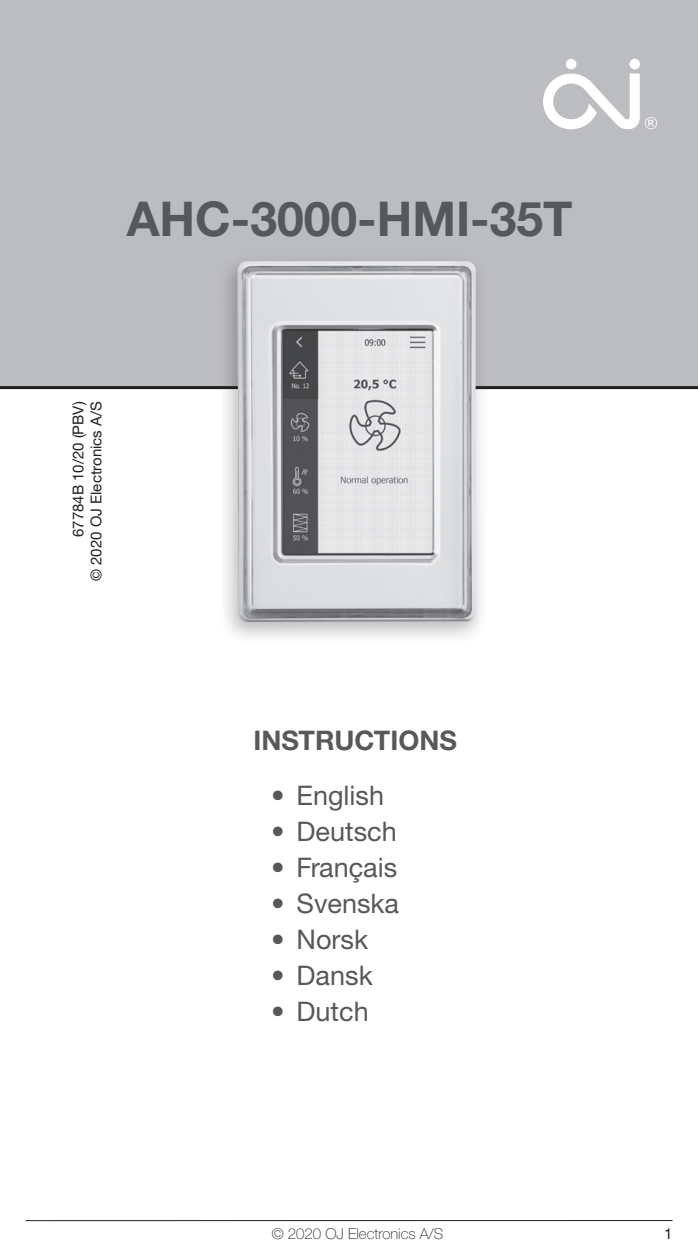
<style>
.page{position:relative;width:698px;height:1259px;background:#fff}
.page>*{position:absolute;margin:0;border:0;box-sizing:border-box;transform-origin:0 0}
.t1{font:700 48px "Helvetica Neue LTW1 G";color:#57585a}
.t2{font:27px "Helvetica Neue LTW1 G";color:#57585a}
.t3{font:700 27px "Helvetica Neue LTW1 G";color:#57585a}
.t4{font:15px/18px "Helvetica Neue LTW1 G";color:#231f20;text-align:right}
.t5{font:100 15px "Helvetica Neue LTW1 G";color:#231f20}
</style>
<div class="page">
<hr style="left:26px;top:1220px;width:646px;height:1px;background:#231f20">
<div style="left:0;top:0;width:697px;height:386px;background:#bcbdc0"></div>
<hr style="left:0;top:386px;width:697px;height:3px;background:#231f20">
<div style="left:217px;top:252px;width:271px;height:394px;background:#231f20;opacity:.3"></div>
<img style="left:237px;top:261px;width:240px;height:361px">
<svg style="left:543px;top:59px;width:114px;height:70px"></svg>
<h1 class="t1" style="left:127px;top:189px;width:447px">AHC-3000-HMI-35T</h1>
<p class="t4" style="left:69px;top:581px;width:181px;rotate:-90deg">67784B 10/20 (PBV)<br>© 2020 OJ Electronics A/S</p>
<p class="t3" style="left:253px;top:723px;width:205px">INSTRUCTIONS</p>
<p class="t2" style="left:271px;top:778px;width:115px">• English</p>
<p class="t2" style="left:271px;top:814px;width:127px">• Deutsch</p>
<p class="t2" style="left:271px;top:850px;width:128px">• Français</p>
<p class="t2" style="left:271px;top:886px;width:129px">• Svenska</p>
<p class="t2" style="left:271px;top:922px;width:99px">• Norsk</p>
<p class="t2" style="left:271px;top:958px;width:103px">• Dansk</p>
<p class="t2" style="left:271px;top:994px;width:99px">• Dutch</p>
<p class="t5" style="left:271px;top:1225px;width:173px">© 2020 OJ Electronics A/S</p>
<p class="t4" style="left:664px;top:1225px;width:10px">1</p>
</div>
